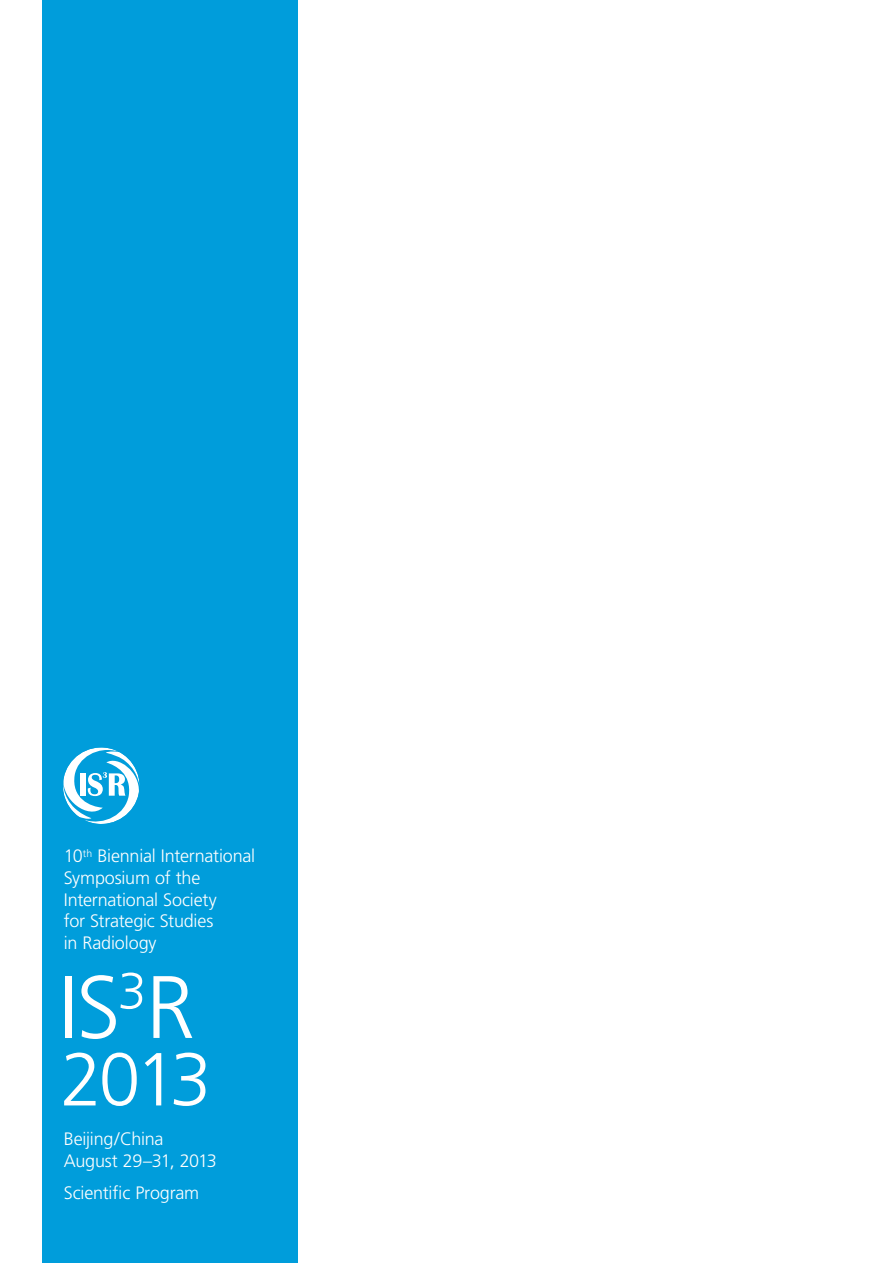
<style>
.page{position:relative;width:893px;height:1263px;background:#fff}
.page>*{position:absolute;margin:0;border:0;box-sizing:border-box;transform-origin:0 0}
.t1{font:300 88.5px "Frutiger";color:#fff}
.t2{font:300 75px "Frutiger";color:#fff}
.t3{font:300 18px/21.6px "Frutiger";letter-spacing:-.01em;color:#fff}
</style>
<div class="page">
<div style="left:43px;top:0;width:255px;height:1263px;background:#009ddb"></div>
<svg style="left:63px;top:747px;width:76px;height:77px"></svg>
<p class="t3" style="left:64px;top:846px;width:193px">10<sup>th</sup> Biennial International<br>Symposium of the<br>International Society<br>for Strategic Studies<br>in Radiology</p>
<h1 class="t1" style="left:59px;top:957px;width:138px">IS<sup>3</sup>R</h1>
<h2 class="t2" style="left:60px;top:1037px;width:153px">2013</h2>
<p class="t3" style="left:64px;top:1128px;width:155px">Beijing/China<br>August 29–31, 2013</p>
<p class="t3" style="left:64px;top:1182px;width:137px">Scientific Program</p>
</div>
